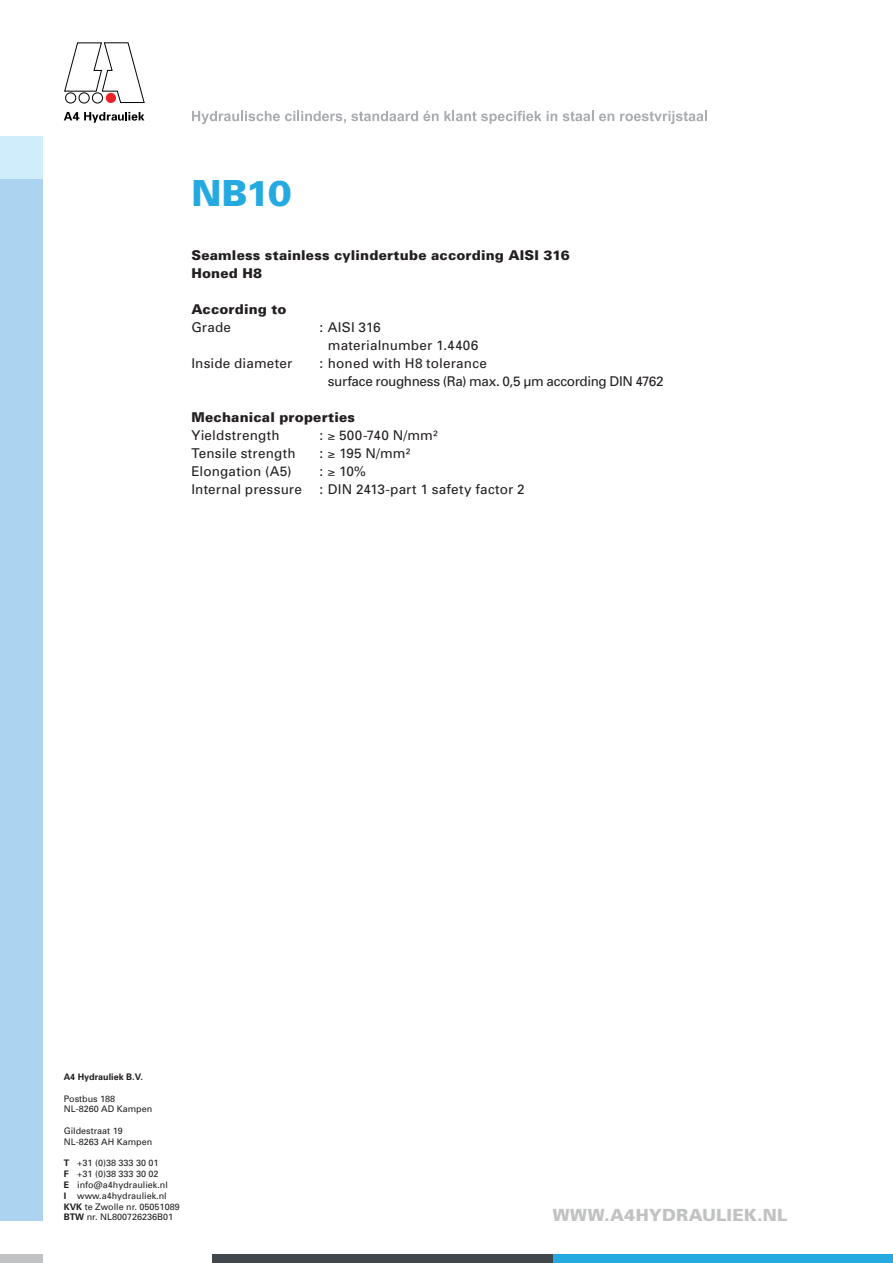
<style>
.page{position:relative;width:893px;height:1263px;background:#fff}
.page>*{position:absolute;margin:0;border:0;box-sizing:border-box;transform-origin:0 0}
.t1{font:900 36px "Univers";color:#24aae1}
.t2{font:900 16.8px "Univers";letter-spacing:.01em;color:#c1c2c3}
.t3{font:13.5px/18px "Univers";letter-spacing:.01em;color:#231f20}
.t4{font:900 13.5px/18px "Univers";letter-spacing:.015em;color:#231f20}
.t5{font:13.5px/18px "Univers";letter-spacing:-.02em;color:#231f20}
.t6{font:9px/10.8px "Univers";color:#231f20}
.t7{font:700 9px "Univers";color:#231f20}
.s1{font-weight:700}
</style>
<div class="page">
<div style="left:0;top:136px;width:43px;height:43px;background:#cfedfb"></div>
<div style="left:0;top:1254px;width:43px;height:9px;background:#c1c2c3"></div>
<div style="left:553px;top:1254px;width:340px;height:9px;background:#24aae1"></div>
<div style="left:213px;top:1254px;width:340px;height:9px;background:#41474b"></div>
<div style="left:0;top:179px;width:43px;height:1041px;background:#acd3f0"></div>
<svg style="left:64px;top:112px;width:80px;height:11px"></svg>
<svg style="left:64px;top:42px;width:81px;height:61px"></svg>
<div style="left:92px;top:93px;width:11px;height:10px;background:#fff;border-radius:50%"></div>
<div style="left:92px;top:92px;width:11px;height:12px;border:1px solid #000;border-radius:50%"></div>
<div style="left:79px;top:93px;width:10px;height:10px;background:#fff;border-radius:50%"></div>
<div style="left:79px;top:92px;width:11px;height:12px;border:1px solid #000;border-radius:50%"></div>
<div style="left:66px;top:93px;width:10px;height:10px;background:#fff;border-radius:50%"></div>
<div style="left:65px;top:92px;width:11px;height:12px;border:1px solid #000;border-radius:50%"></div>
<svg style="left:192px;top:111px;width:349px;height:13px"></svg>
<svg style="left:547px;top:111px;width:10px;height:10px"></svg>
<svg style="left:563px;top:111px;width:51px;height:10px"></svg>
<svg style="left:620px;top:111px;width:87px;height:13px"></svg>
<h1 class="t1" style="left:191px;top:171px;width:102px">NB10</h1>
<h3 class="t4" style="left:191px;top:246px;width:380px">Seamless stainless cylindertube according AISI 316<br>Honed H8</h3>
<h3 class="t4" style="left:191px;top:300px;width:97px">According to</h3>
<h3 class="t3" style="left:191px;top:318px;width:41px">Grade</h3>
<h3 class="t3" style="left:328px;top:318px;width:152px;text-indent:-8px">: AISI 316 materialnumber 1.4406</h3>
<h3 class="t3" style="left:191px;top:354px;width:102px">Inside diameter</h3>
<h3 class="t5" style="left:328px;top:354px;width:337px;text-indent:-8px">: honed with H8 tolerance<br>surface roughness (Ra) max. 0,5 µm according DIN 4762</h3>
<h3 class="t4" style="left:191px;top:408px;width:165px">Mechanical properties</h3>
<h3 class="t3" style="left:191px;top:426px;width:90px">Yieldstrength</h3>
<h3 class="t3" style="left:320px;top:426px;width:119px">: ≥ 500-740 N/mm²</h3>
<h3 class="t3" style="left:191px;top:444px;width:106px">Tensile strength</h3>
<h3 class="t3" style="left:320px;top:444px;width:92px">: ≥ 195 N/mm²</h3>
<h3 class="t3" style="left:191px;top:462px;width:102px">Elongation (A5)</h3>
<h3 class="t3" style="left:320px;top:462px;width:48px">: ≥ 10%</h3>
<h3 class="t3" style="left:191px;top:480px;width:112px">Internal pressure</h3>
<h3 class="t3" style="left:320px;top:480px;width:207px">: DIN 2413-part 1 safety factor 2</h3>
<p class="t7" style="left:64px;top:1071px;width:81px">A4 Hydrauliek B.V.</p>
<p class="t6" style="left:64px;top:1093px;width:90px">Postbus 188<br>NL-8260 AD Kampen</p>
<p class="t6" style="left:64px;top:1125px;width:90px">Gildestraat 19<br>NL-8263 AH Kampen</p>
<p class="t6" style="left:64px;top:1158px;width:117px"><span class="s1">T</span> +31 (0)38 333 30 01<br><span class="s1">F</span> +31 (0)38 333 30 02<br><span class="s1">E</span> info@a4hydrauliek.nl<br><span class="s1">I</span> www.a4hydrauliek.nl<br><span class="s1">KVK</span> te Zwolle nr. 05051089<br><span class="s1">BTW</span> nr. NL800726236B01</p>
<h2 class="t2" style="left:553px;top:1204px;width:236px">WWW.A4HYDRAULIEK.NL</h2>
</div>
